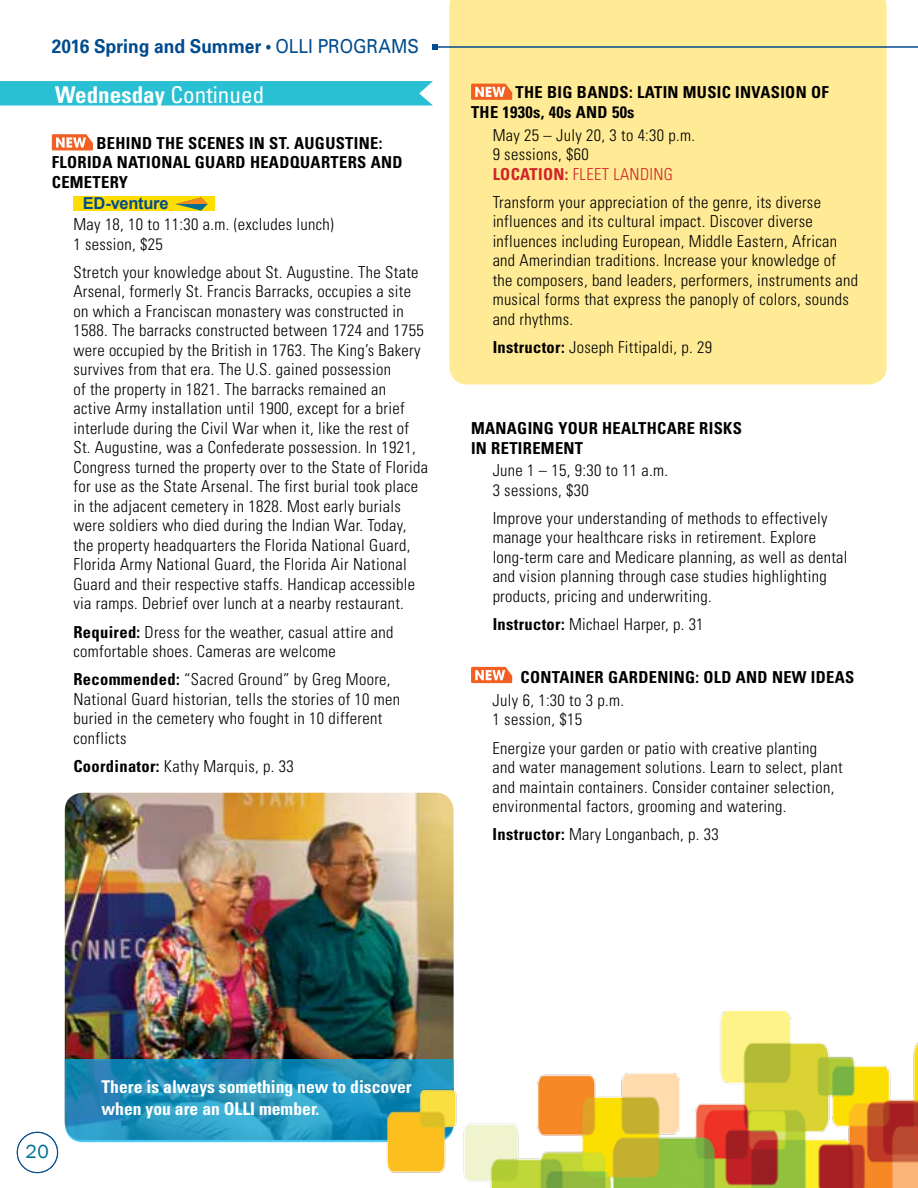
<style>
.page{position:relative;width:918px;height:1188px;background:#fff}
.page>*{position:absolute;margin:0;border:0;box-sizing:border-box;transform-origin:0 0}
.t1{font:700 condensed 23.1px "Univers";color:#fff}
.t2{font:19.5px "Franklin Gothic";color:#006f94}
.t3{font:700 19.2px "Univers";color:#004b8d;scale:.9 1}
.t4{font:700 condensed 17.7px/22.5px "Univers LT Std";color:#fff}
.t5{font:300 condensed 16.5px/19.5px "Univers";letter-spacing:.02em;color:#000}
.t6{font:700 condensed 16.5px/19.5px "Univers LT Std";letter-spacing:.02em;color:#000}
.t7{font:700 16.5px "Arial";letter-spacing:-.015em;color:#004b8d}
.s1{font-weight:400}
.s2{font-family:"Univers LT Std";font-weight:700}
.s3{font-family:"Univers LT Std";font-weight:700;color:#d2232a}
.s4{color:#d2232a}
</style>
<div class="page">
<div style="left:449px;top:0;width:438px;height:384px;background:#ffeb95"></div>
<svg style="left:52px;top:134px;width:41px;height:16px"></svg>
<div style="left:73px;top:196px;width:142px;height:15px;background:#fd0"></div>
<svg style="left:175px;top:198px;width:33px;height:13px"></svg>
<svg style="left:471px;top:84px;width:41px;height:16px"></svg>
<svg style="left:471px;top:667px;width:41px;height:16px"></svg>
<hr style="left:435px;top:46px;width:483px;height:2px;background:#004b8d">
<svg style="left:432px;top:44px;width:6px;height:6px"></svg>
<svg style="left:0;top:81px;width:433px;height:25px;background:#30c2d3"></svg>
<div style="left:17px;top:1132px;width:41px;height:41px;border:1px solid #004b8d;border-radius:50%"></div>
<img style="left:65px;top:793px;width:389px;height:266px">
<svg style="left:65px;top:1059px;width:316px;height:83px;background:#2594be"></svg>
<img style="left:381px;top:1012px;width:537px;height:176px">
<p class="t3" style="left:52px;top:34px;width:410px">2016 Spring and Summer • <span class="s1">OLLI PROGRAMS</span></p>
<h1 class="t1" style="left:55px;top:80px;width:211px">Wednesday <span class="s1">Continued</span></h1>
<p class="t6" style="left:52px;top:133px;width:352px;text-indent:45px">BEHIND THE SCENES IN ST. AUGUSTINE:<br>FLORIDA NATIONAL GUARD HEADQUARTERS AND<br>CEMETERY</p>
<p class="t7" style="left:83px;top:194px;width:87px">ED-venture</p>
<p class="t5" style="left:73px;top:214px;width:262px">May 18, 10 to 11:30 a.m. (excludes lunch)<br>1 session, $25</p>
<p class="t5" style="left:73px;top:262px;width:356px">Stretch your knowledge about St. Augustine. The State Arsenal, formerly St. Francis Barracks, occupies a site on which a Franciscan monastery was constructed in 1588. The barracks constructed between 1724 and 1755 were occupied by the British in 1763. The King’s Bakery survives from that era. The U.S. gained possession<br>of the property in 1821. The barracks remained an<br>active Army installation until 1900, except for a brief interlude during the Civil War when it, like the rest of St. Augustine, was a Confederate possession. In 1921, Congress turned the property over to the State of Florida for use as the State Arsenal. The first burial took place in the adjacent cemetery in 1828. Most early burials were soldiers who died during the Indian War. Today, the property headquarters the Florida National Guard, Florida Army National Guard, the Florida Air National Guard and their respective staffs. Handicap accessible via ramps. Debrief over lunch at a nearby restaurant.</p>
<p class="t5" style="left:73px;top:622px;width:322px"><span class="s2">Required:</span> Dress for the weather, casual attire and comfortable shoes. Cameras are welcome</p>
<p class="t5" style="left:73px;top:669px;width:328px"><span class="s2">Recommended:</span> “Sacred Ground” by Greg Moore, National Guard historian, tells the stories of 10 men buried in the cemetery who fought in 10 different conflicts</p>
<p class="t5" style="left:73px;top:756px;width:222px"><span class="s2">Coordinator:</span> Kathy Marquis, p. 33</p>
<p class="t6" style="left:471px;top:83px;width:359px;text-indent:45px">THE BIG BANDS: LATIN MUSIC INVASION OF<br>THE 1930s, 40s AND 50s</p>
<p class="t5" style="left:493px;top:125px;width:204px">May 25 – July 20, 3 to 4:30 p.m.<br>9 sessions, $60<br><span class="s3">LOCATION:</span> <span class="s4">FLEET LANDING</span></p>
<p class="t5" style="left:493px;top:192px;width:367px">Transform your appreciation of the genre, its diverse influences and its cultural impact. Discover diverse influences including European, Middle Eastern, African and Amerindian traditions. Increase your knowledge of the composers, band leaders, performers, instruments and musical forms that express the panoply of colors, sounds and rhythms.</p>
<p class="t5" style="left:493px;top:337px;width:221px"><span class="s2">Instructor:</span> Joseph Fittipaldi, p. 29</p>
<p class="t6" style="left:471px;top:418px;width:272px">MANAGING YOUR HEALTHCARE RISKS<br>IN RETIREMENT</p>
<p class="t5" style="left:493px;top:461px;width:177px">June 1 – 15, 9:30 to 11 a.m.<br>3 sessions, $30</p>
<p class="t5" style="left:493px;top:508px;width:356px">Improve your understanding of methods to effectively manage your healthcare risks in retirement. Explore long-term care and Medicare planning, as well as dental and vision planning through case studies highlighting products, pricing and underwriting.</p>
<p class="t5" style="left:493px;top:614px;width:212px"><span class="s2">Instructor:</span> Michael Harper, p. 31</p>
<p class="t6" style="left:521px;top:667px;width:335px">CONTAINER GARDENING: OLD AND NEW IDEAS</p>
<p class="t5" style="left:493px;top:690px;width:133px">July 6, 1:30 to 3 p.m.<br>1 session, $15</p>
<p class="t5" style="left:493px;top:738px;width:352px">Energize your garden or patio with creative planting and water management solutions. Learn to select, plant and maintain containers. Consider container selection, environmental factors, grooming and watering.</p>
<p class="t5" style="left:493px;top:824px;width:228px"><span class="s2">Instructor:</span> Mary Longanbach, p. 33</p>
<p class="t2" style="left:26px;top:1140px;width:25px">20</p>
<p class="t4" style="left:102px;top:1075px;width:312px">There is always something new to discover when you are an OLLI member.</p>
</div>
